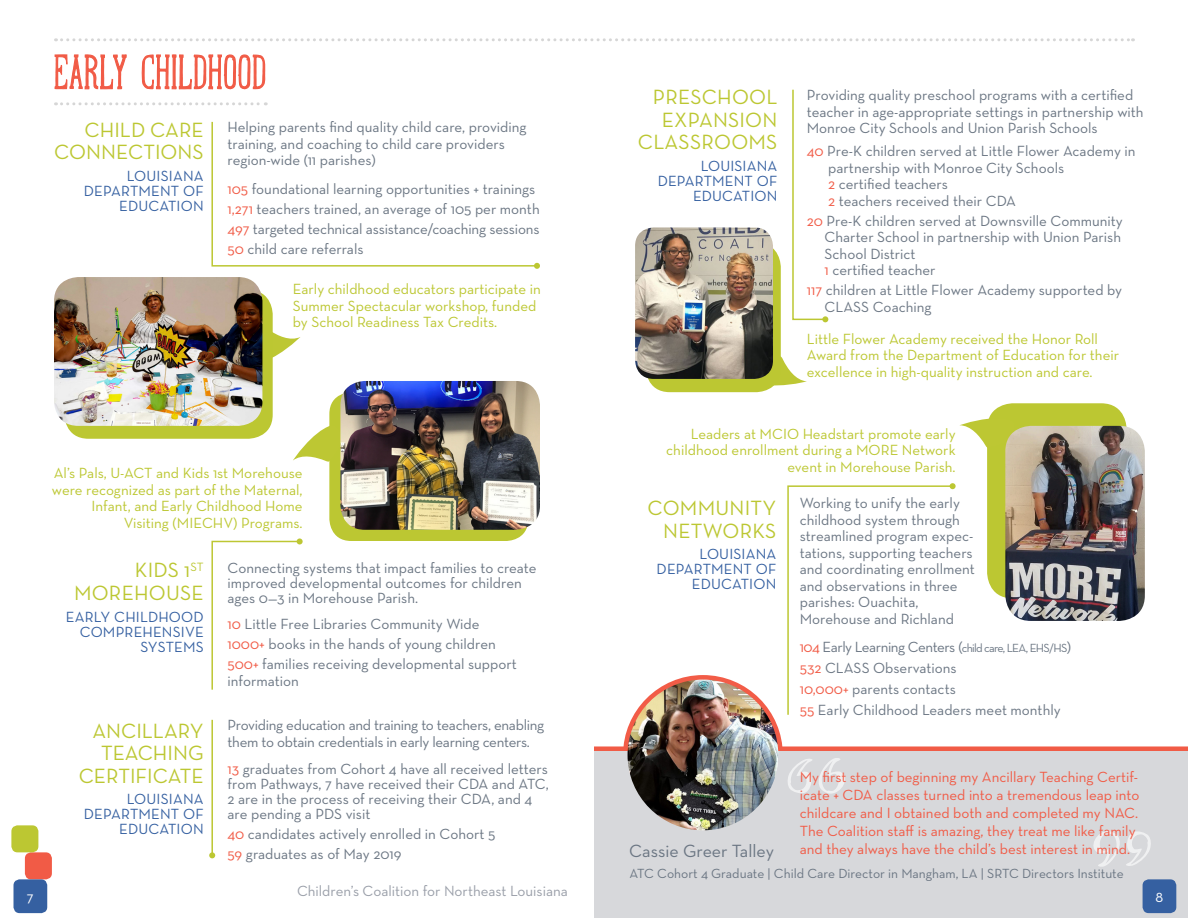
<style>
.page{position:relative;width:1188px;height:918px;background:#fff}
.page>*{position:absolute;margin:0;border:0;box-sizing:border-box;transform-origin:0 0}
.t1{font:51px "Hand Shop Typography A24";letter-spacing:-.01em;color:#f15b46}
.t2{font:21px/22.5px "Neutra Text";letter-spacing:.005em;color:#bcc732;text-align:right}
.t3{font:18px "Neutra Text";color:#6b7683}
.t4{font:15px/16.5px "Neutra Text";color:#6b7683}
.t5{font:15px/16.5px "Neutra Text";color:#bcc732}
.t6{font:15px/18px "Neutra Text";color:#f15b46}
.t7{font:15px/15px "Neutra Text";letter-spacing:.01em;color:#3560a1;text-align:right}
.t8{font:15px/16.5px "Neutra Text";letter-spacing:-.02em;color:#6b7683}
.t9{font:15px "Neutra Text";letter-spacing:-.03em;color:#6b7683}
.t10{font:15px "Neutra Text";color:#9a9fa9}
.t11{font:15px "Neutra Text";color:#fff}
.t12{font:13.5px "Neutra Text";color:#6b7683}
.s1{color:#f15b46}
.s2{font-size:12px}
</style>
<div class="page">
<div style="left:25px;top:852px;width:27px;height:27px;background:#f15b46;border-radius:6px"></div>
<div style="left:14px;top:879px;width:33px;height:34px;background:#3560a1;border-radius:6px"></div>
<div style="left:11px;top:825px;width:27px;height:27px;background:#bcc732;border-radius:6px"></div>
<div style="left:623px;top:675px;width:160px;height:160px;border:9px solid #f25c47;border-radius:50%"></div>
<div style="left:64px;top:290px;width:209px;height:149px;background:#bcc732;border-radius:24px"></div>
<div style="left:329px;top:392px;width:199px;height:149px;background:#bcc732;border-radius:22px"></div>
<img style="left:54px;top:390px;width:208px;height:36px">
<div style="left:987px;top:403px;width:140px;height:195px;background:#bcc732;border-radius:26px"></div>
<svg style="left:293px;top:424px;width:37px;height:39px"></svg>
<svg style="left:959px;top:414px;width:32px;height:36px"></svg>
<img style="left:340px;top:390px;width:200px;height:140px">
<svg style="left:54px;top:38px;width:1079px;height:352px"></svg>
<hr style="left:211px;top:720px;width:2px;height:135px;background:#bcc732">
<svg style="left:209px;top:852px;width:6px;height:6px"></svg>
<img style="left:635px;top:227px;width:138px;height:152px">
<svg style="left:211px;top:538px;width:92px;height:152px"></svg>
<svg style="left:787px;top:483px;width:169px;height:232px"></svg>
<img style="left:1005px;top:426px;width:140px;height:195px">
<div style="left:594px;top:749px;width:594px;height:169px;background:#d7d8db"></div>
<div style="left:594px;top:746px;width:594px;height:5px;background:#f15b46"></div>
<img style="left:628px;top:680px;width:150px;height:150px;border-radius:75px">
<svg style="left:788px;top:758px;width:57px;height:36px"></svg>
<svg style="left:1093px;top:831px;width:58px;height:36px"></svg>
<div style="left:1143px;top:879px;width:33px;height:34px;background:#3560a1;border-radius:6px"></div>
<p class="t1" style="left:54px;top:48px;width:215px">EARLY CHILDHOOD</p>
<p class="t2" style="left:54px;top:118px;width:151px">CHILD CARE<br>CONNECTIONS</p>
<p class="t7" style="left:84px;top:168px;width:121px">LOUISIANA<br>DEPARTMENT OF<br>EDUCATION</p>
<p class="t4" style="left:228px;top:119px;width:301px">Helping parents find quality child care, providing training, and coaching to child care providers region-wide (11 parishes)</p>
<p class="t4" style="left:228px;top:181px;width:309px"><span class="s1">105</span> foundational learning opportunities + trainings</p>
<p class="t4" style="left:228px;top:201px;width:314px"><span class="s1">1,271</span> teachers trained, an average of 105 per month</p>
<p class="t4" style="left:228px;top:221px;width:314px"><span class="s1">497</span> targeted technical assistance/coaching sessions</p>
<p class="t4" style="left:228px;top:241px;width:138px"><span class="s1">50</span> child care referrals</p>
<p class="t5" style="left:293px;top:281px;width:250px">Early childhood educators participate in<br>Summer Spectacular workshop, funded by School Readiness Tax Credits.</p>
<p class="t11" style="left:27px;top:887px;width:8px">7</p>
<p class="t5" style="left:52px;top:465px;width:252px;text-align:right">Al’s Pals, U-ACT and Kids 1st Morehouse were recognized as part of the Maternal, Infant, and Early Childhood Home Visiting (MIECHV) Programs.</p>
<p class="t4" style="left:228px;top:560px;width:311px;line-height:15px">Connecting systems that impact families to create improved developmental outcomes for children ages 0—3 in Morehouse Parish.</p>
<p class="t2" style="left:74px;top:559px;width:131px">KIDS 1<sup>ST<br></sup>MOREHOUSE</p>
<p class="t7" style="left:66px;top:609px;width:139px">EARLY CHILDHOOD<br>COMPREHENSIVE<br>SYSTEMS</p>
<p class="t4" style="left:228px;top:616px;width:254px"><span class="s1">10</span> Little Free Libraries Community Wide</p>
<p class="t4" style="left:228px;top:636px;width:270px"><span class="s1">1000+</span> books in the hands of young children</p>
<p class="t4" style="left:228px;top:656px;width:291px"><span class="s1">500+</span> families receiving developmental support information</p>
<p class="t2" style="left:79px;top:719px;width:126px">ANCILLARY<br>TEACHING<br>CERTIFICATE</p>
<p class="t7" style="left:84px;top:791px;width:121px">LOUISIANA<br>DEPARTMENT OF<br>EDUCATION</p>
<p class="t8" style="left:228px;top:717px;width:318px">Providing education and training to teachers, enabling them to obtain credentials in early learning centers.</p>
<p class="t4" style="left:228px;top:761px;width:323px;line-height:15px"><span class="s1">13</span> graduates from Cohort 4 have all received letters from Pathways, 7 have received their CDA and ATC, 2 are in the process of receiving their CDA, and 4 are pending a PDS visit</p>
<p class="t4" style="left:228px;top:826px;width:269px"><span class="s1">40</span> candidates actively enrolled in Cohort 5</p>
<p class="t4" style="left:228px;top:846px;width:175px"><span class="s1">59</span> graduates as of May 2019</p>
<p class="t10" style="left:297px;top:882px;width:272px">Children’s Coalition for Northeast Louisiana</p>
<p class="t2" style="left:638px;top:86px;width:141px">PRESCHOOL<br>EXPANSION<br>CLASSROOMS</p>
<p class="t7" style="left:658px;top:158px;width:121px">LOUISIANA<br>DEPARTMENT OF<br>EDUCATION</p>
<p class="t4" style="left:807px;top:87px;width:338px">Providing quality preschool programs with a certified teacher in age-appropriate settings in partnership with<br>Monroe City Schools and Union Parish Schools</p>
<p class="t4" style="left:828px;top:143px;width:309px;text-indent:-21px"><span class="s1">40</span> Pre-K children served at Little Flower Academy in partnership with Monroe City Schools</p>
<p class="t4" style="left:828px;top:176px;width:121px"><span class="s1">2</span> certified teachers</p>
<p class="t4" style="left:828px;top:192px;width:189px"><span class="s1">2</span> teachers received their CDA</p>
<p class="t4" style="left:825px;top:212px;width:300px;text-align:justify;text-indent:-18px"><span class="s1">20</span> Pre-K children served at Downsville Community Charter School in partnership with Union Parish School District</p>
<p class="t4" style="left:825px;top:262px;width:112px"><span class="s1">1</span> certified teacher</p>
<p class="t4" style="left:825px;top:282px;width:299px;text-indent:-18px"><span class="s1">117</span> children at Little Flower Academy supported by<br>CLASS Coaching</p>
<p class="t5" style="left:807px;top:330px;width:314px">Little Flower Academy received the Honor Roll<br>Award from the Department of Education for their excellence in high-quality instruction and care.</p>
<p class="t5" style="left:666px;top:425px;width:291px;text-align:right">Leaders at MCIO Headstart promote early childhood enrollment during a MORE Network event in Morehouse Parish.</p>
<p class="t4" style="left:800px;top:495px;width:177px">Working to unify the early childhood system through streamlined program expec&shy;tations, supporting teachers and coordinating enrollment and observations in three parishes: Ouachita,<br>Morehouse and Richland</p>
<p class="t2" style="left:647px;top:496px;width:131px">COMMUNITY<br>NETWORKS</p>
<p class="t7" style="left:657px;top:547px;width:121px">LOUISIANA<br>DEPARTMENT OF<br>EDUCATION</p>
<p class="t9" style="left:800px;top:638px;width:273px"><span class="s1">104</span> Early Learning Centers (<span class="s2">child care, LEA, EHS/HS</span>)</p>
<p class="t4" style="left:800px;top:659px;width:158px"><span class="s1">532</span> CLASS Observations</p>
<p class="t4" style="left:800px;top:680px;width:158px"><span class="s1">10,000+</span> parents contacts</p>
<p class="t4" style="left:800px;top:701px;width:262px"><span class="s1">55</span> Early Childhood Leaders meet monthly</p>
<p class="t6" style="left:800px;top:768px;width:341px">My first step of beginning my Ancillary Teaching Certif&shy;icate + CDA classes turned into a tremendous leap into childcare and I obtained both and completed my NAC.<br>The Coalition staff is amazing, they treat me like family and they always have the child’s best interest in mind.</p>
<p class="t3" style="left:629px;top:840px;width:146px">Cassie Greer Talley</p>
<p class="t12" style="left:630px;top:866px;width:496px">ATC Cohort 4 Graduate | Child Care Director in Mangham, LA | SRTC Directors Institute</p>
<p class="t11" style="left:1156px;top:887px;width:9px">8</p>
</div>
